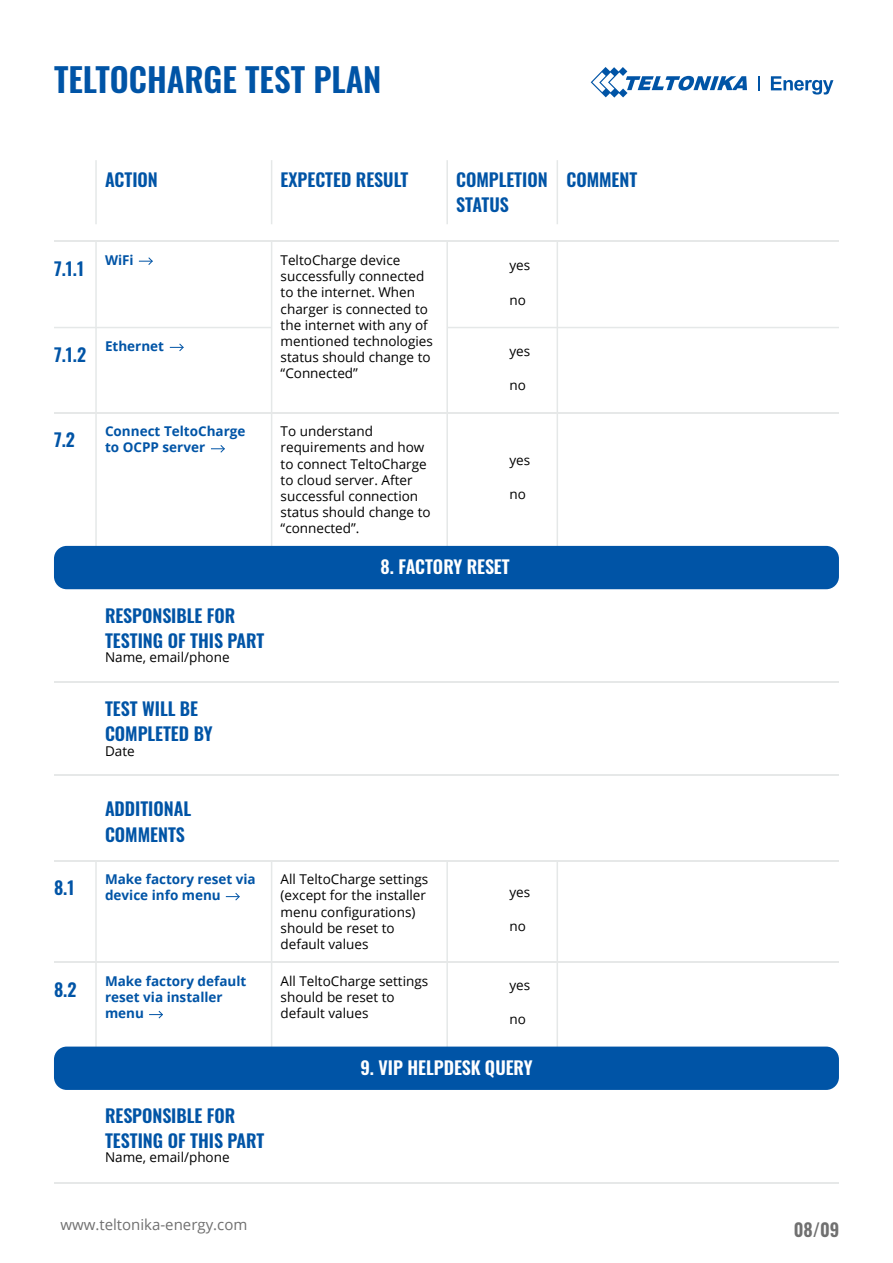
<style>
.page{position:relative;width:893px;height:1263px;background:#fff}
.page>*{position:absolute;margin:0;border:0;box-sizing:border-box;transform-origin:0 0}
.t1{font:33px "Oswald";color:#0054a6}
.t2{font:18px/25.5px "Oswald";color:#0054a6}
.t3{font:18px "Oswald";color:#fff}
.t4{font:18px "Oswald";color:#707070}
.t5{font:15px "Open Sans";color:#707070}
.t6{font:13.5px/16.2px "Open Sans";color:#000}
.t7{font:700 13.5px/16.2px "Open Sans";color:#0054a6}
</style>
<div class="page">
<svg style="left:758px;top:76px;width:2px;height:14px"></svg>
<svg style="left:591px;top:67px;width:156px;height:31px"></svg>
<svg style="left:771px;top:76px;width:62px;height:19px"></svg>
<hr style="left:446px;top:160px;width:2px;height:64px;background:#e5e8e8">
<hr style="left:557px;top:160px;width:1px;height:64px;background:#e5e8e8">
<hr style="left:95px;top:160px;width:2px;height:64px;background:#e5e8e8">
<hr style="left:271px;top:160px;width:1px;height:64px;background:#e5e8e8">
<hr style="left:271px;top:241px;width:1px;height:329px;background:#e5e8e8">
<hr style="left:446px;top:241px;width:2px;height:329px;background:#e5e8e8">
<hr style="left:557px;top:241px;width:1px;height:329px;background:#e5e8e8">
<hr style="left:95px;top:241px;width:2px;height:329px;background:#e5e8e8">
<hr style="left:54px;top:241px;width:785px;height:1px;background:#e6e8e8">
<hr style="left:54px;top:327px;width:218px;height:1px;background:#e5e8e8">
<hr style="left:447px;top:327px;width:392px;height:1px;background:#e5e8e8">
<hr style="left:54px;top:1182px;width:785px;height:1px;background:#e6e8e8">
<svg style="left:139px;top:257px;width:14px;height:8px"></svg>
<svg style="left:170px;top:343px;width:14px;height:8px"></svg>
<hr style="left:54px;top:412px;width:785px;height:1px;background:#e6e8e8">
<svg style="left:211px;top:445px;width:14px;height:8px"></svg>
<hr style="left:271px;top:860px;width:1px;height:208px;background:#e5e8e8">
<hr style="left:446px;top:860px;width:2px;height:208px;background:#e5e8e8">
<hr style="left:557px;top:860px;width:1px;height:208px;background:#e5e8e8">
<hr style="left:95px;top:860px;width:2px;height:208px;background:#e5e8e8">
<div style="left:54px;top:546px;width:785px;height:43px;background:#0054a6;border-radius:13px"></div>
<hr style="left:54px;top:681px;width:785px;height:1px;background:#e6e8e8">
<hr style="left:54px;top:774px;width:785px;height:2px;background:#e6e8e8">
<hr style="left:54px;top:860px;width:785px;height:2px;background:#e6e8e8">
<svg style="left:226px;top:893px;width:14px;height:8px"></svg>
<svg style="left:149px;top:1010px;width:14px;height:9px"></svg>
<hr style="left:54px;top:961px;width:785px;height:2px;background:#e6e8e8">
<div style="left:54px;top:1046px;width:785px;height:44px;background:#0054a6;border-radius:13px"></div>
<h1 class="t1" style="left:54px;top:51px;width:329px">TELTOCHARGE TEST PLAN</h1>
<h2 class="t2" style="left:105px;top:165px;width:54px">ACTION</h2>
<h2 class="t2" style="left:281px;top:165px;width:129px">EXPECTED RESULT</h2>
<h2 class="t2" style="left:456px;top:165px;width:93px">COMPLETION<br>STATUS</h2>
<h2 class="t2" style="left:566px;top:165px;width:72px">COMMENT</h2>
<p class="t7" style="left:105px;top:252px;width:30px">WiFi</p>
<p class="t6" style="left:281px;top:252px;width:154px">TeltoCharge device successfully connected to the internet. When charger is connected to the internet with any of mentioned technologies status should change to “Connected”</p>
<h2 class="t2" style="left:54px;top:254px;width:32px">7.1.1</h2>
<p class="t6" style="left:509px;top:257px;width:22px">yes</p>
<p class="t6" style="left:509px;top:291px;width:18px">no</p>
<p class="t7" style="left:105px;top:338px;width:61px">Ethernet</p>
<h2 class="t2" style="left:54px;top:340px;width:34px">7.1.2</h2>
<p class="t6" style="left:509px;top:342px;width:22px">yes</p>
<p class="t6" style="left:509px;top:376px;width:18px">no</p>
<h2 class="t2" style="left:54px;top:425px;width:22px">7.2</h2>
<p class="t6" style="left:281px;top:423px;width:151px">To understand requirements and how to connect TeltoCharge to cloud server. After successful connection status should change to “connected”.</p>
<h2 class="t3" style="left:381px;top:551px;width:131px">8. FACTORY RESET</h2>
<h2 class="t2" style="left:105px;top:601px;width:161px">RESPONSIBLE FOR<br>TESTING OF THIS PART</h2>
<p class="t6" style="left:105px;top:649px;width:126px">Name, email/phone</p>
<h2 class="t2" style="left:105px;top:694px;width:109px">TEST WILL BE<br>COMPLETED BY</h2>
<p class="t6" style="left:105px;top:742px;width:31px">Date</p>
<p class="t7" style="left:105px;top:423px;width:142px">Connect TeltoCharge to OCPP server</p>
<p class="t6" style="left:509px;top:452px;width:22px">yes</p>
<p class="t6" style="left:509px;top:486px;width:18px">no</p>
<h2 class="t2" style="left:54px;top:873px;width:22px">8.1</h2>
<h2 class="t2" style="left:54px;top:975px;width:24px">8.2</h2>
<h2 class="t2" style="left:105px;top:794px;width:88px">ADDITIONAL<br>COMMENTS</h2>
<p class="t7" style="left:105px;top:871px;width:152px">Make factory reset via device info menu</p>
<p class="t6" style="left:281px;top:871px;width:149px">All TeltoCharge settings (except for the installer menu configurations) should be reset to default values</p>
<p class="t6" style="left:281px;top:972px;width:149px">All TeltoCharge settings should be reset to default values</p>
<p class="t6" style="left:509px;top:884px;width:22px">yes</p>
<p class="t6" style="left:509px;top:918px;width:18px">no</p>
<p class="t7" style="left:105px;top:972px;width:143px">Make factory default reset via installer menu</p>
<p class="t6" style="left:509px;top:977px;width:22px">yes</p>
<p class="t6" style="left:509px;top:1011px;width:18px">no</p>
<h2 class="t3" style="left:360px;top:1052px;width:174px">9. VIP HELPDESK QUERY</h2>
<h2 class="t2" style="left:105px;top:1101px;width:161px">RESPONSIBLE FOR<br>TESTING OF THIS PART</h2>
<p class="t6" style="left:105px;top:1149px;width:126px">Name, email/phone</p>
<p class="t5" style="left:60px;top:1214px;width:188px">www.teltonika-energy.com</p>
<h2 class="t4" style="left:794px;top:1213px;width:47px">08/09</h2>
</div>
